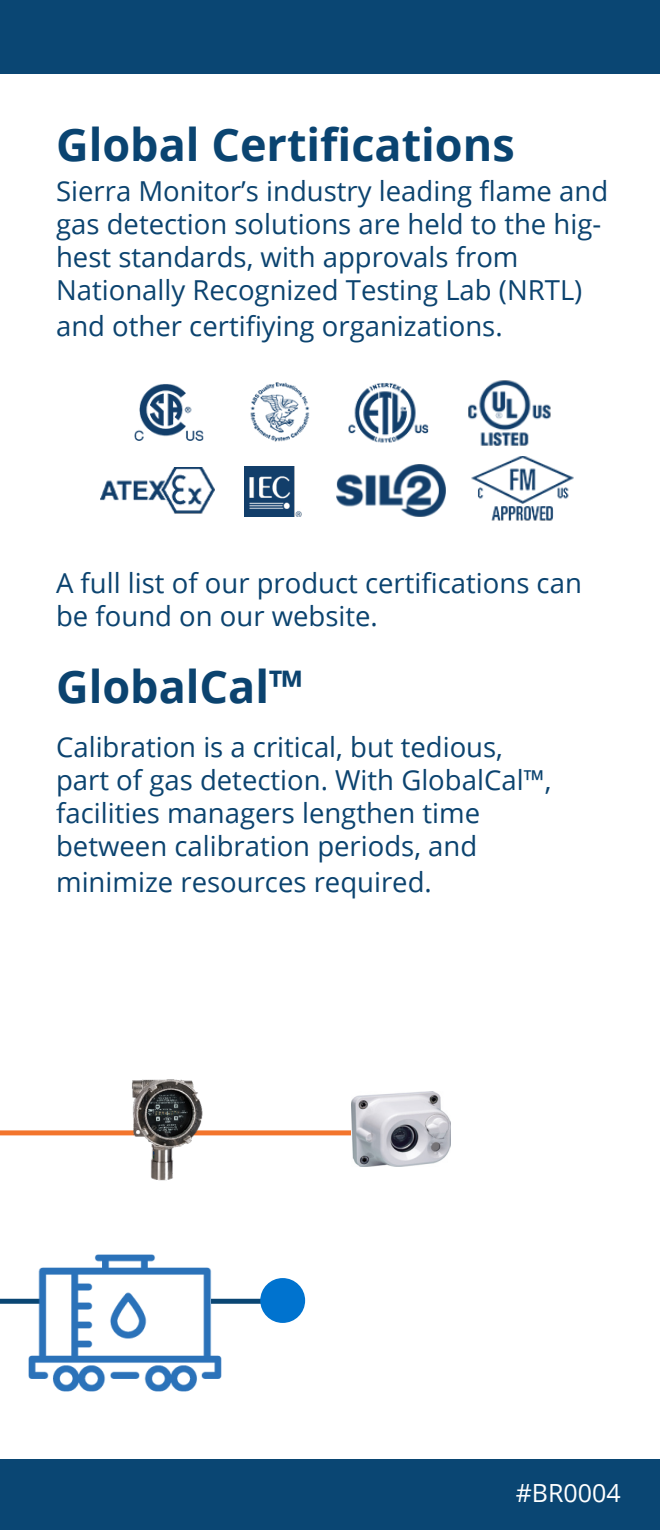
<style>
.page{position:relative;width:660px;height:1530px;background:#fff}
.page>*{position:absolute;margin:0;border:0;box-sizing:border-box;transform-origin:0 0}
.t1{font:700 45px "Open Sans";color:#0a4471}
.t2{font:700 45px "Open Sans";color:#0b436f}
.t3{font:27.5px/33px "Open Sans";color:#0b436f}
.t4{font:25px "Open Sans";color:#fff}
</style>
<div class="page">
<div style="left:0;top:1459px;width:660px;height:71px;background:#0a4673"></div>
<div style="left:0;top:1130px;width:387px;height:5px;background:#f3752c"></div>
<div style="left:0;top:1299px;width:292px;height:5px;background:#0a4673"></div>
<div style="left:0;top:0;width:660px;height:74px;background:#0a4673"></div>
<img style="left:100px;top:467px;width:115px;height:47px">
<img style="left:471px;top:466px;width:103px;height:55px">
<img style="left:245px;top:467px;width:57px;height:50px">
<img style="left:336px;top:464px;width:110px;height:53px">
<img style="left:250px;top:382px;width:60px;height:60px">
<img style="left:134px;top:384px;width:70px;height:57px">
<img style="left:348px;top:383px;width:81px;height:60px">
<img style="left:468px;top:380px;width:83px;height:86px">
<img style="left:98px;top:1079px;width:141px;height:102px">
<img style="left:11px;top:1254px;width:228px;height:138px">
<div style="left:260px;top:1278px;width:45px;height:45px;background:#0073cf;border-radius:50%"></div>
<img style="left:352px;top:1091px;width:99px;height:76px">
<p class="t1" style="left:56px;top:112px;width:460px">Global Certifications</p>
<p class="t3" style="left:56px;top:174px;width:554px">Sierra Monitor’s industry leading flame and gas detection solutions are held to the hig&shy;hest standards, with approvals from</p>
<p class="t3" style="left:56px;top:271px;width:528px;line-height:36px">Nationally Recognized Testing Lab (NRTL) and other certifiying organizations.</p>
<p class="t3" style="left:56px;top:566px;width:527px">A full list of our product certifications can</p>
<p class="t3" style="left:56px;top:599px;width:323px">be found on our website.</p>
<p class="t2" style="left:56px;top:655px;width:248px">GlobalCal™</p>
<p class="t3" style="left:56px;top:730px;width:448px">Calibration is a critical, but tedious,</p>
<p class="t3" style="left:56px;top:763px;width:497px">part of gas detection. With GlobalCal™, facilities managers lengthen time</p>
<p class="t3" style="left:56px;top:829px;width:423px">between calibration periods, and</p>
<p class="t3" style="left:56px;top:865px;width:377px">minimize resources required.</p>
<p class="t4" style="left:516px;top:1476px;width:106px">#BR0004</p>
</div>
